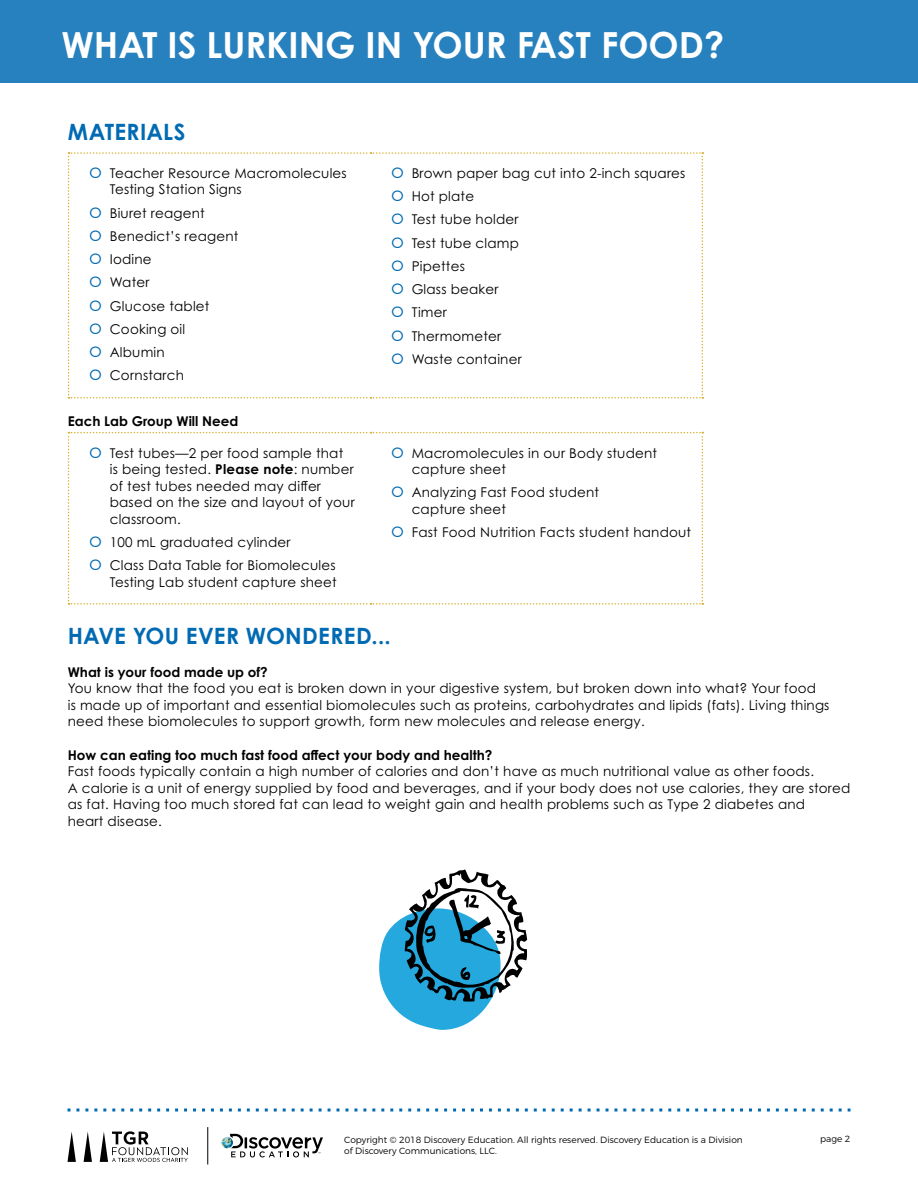
<style>
.page{position:relative;width:918px;height:1188px;background:#fff}
.page>*{position:absolute;margin:0;border:0;box-sizing:border-box;transform-origin:0 0}
.t1{font:700 36px "Century Gothic Pro";color:#fff}
.t2{font:700 22.5px "Century Gothic Pro";letter-spacing:.01em;color:#006ab3}
.t3{font:13.5px/23.2px "Century Gothic Pro";letter-spacing:.015em;color:#000}
.t4{font:700 13.5px "Century Gothic Pro";color:#000}
.t5{font:300 9px "Montserrat";color:#000}
.s1{font-family:"Montserrat";font-weight:300;font-size:15px;color:#006ab3}
.s2{font-weight:700}
</style>
<div class="page">
<svg style="left:68px;top:1108px;width:782px;height:4px"></svg>
<div style="left:0;top:0;width:918px;height:83px;background:#2681be"></div>
<svg style="left:84px;top:1132px;width:8px;height:30px"></svg>
<svg style="left:67px;top:1132px;width:9px;height:30px"></svg>
<svg style="left:100px;top:1131px;width:88px;height:31px"></svg>
<svg style="left:222px;top:1134px;width:101px;height:23px"></svg>
<hr style="left:208px;top:1127px;width:1px;height:37px;background:#000">
<svg style="left:68px;top:152px;width:635px;height:246px"></svg>
<svg style="left:68px;top:432px;width:635px;height:173px"></svg>
<svg style="left:379px;top:869px;width:148px;height:161px"></svg>
<h1 class="t1" style="left:62px;top:22px;width:664px">WHAT IS LURKING IN YOUR FAST FOOD?</h1>
<h2 class="t2" style="left:68px;top:117px;width:119px">MATERIALS</h2>
<p class="t3" style="left:110px;top:165px;width:239px;line-height:16.5px;text-indent:-20px"><span class="s1">O</span> Teacher Resource Macromolecules<br>Testing Station Signs</p>
<p class="t3" style="left:90px;top:201px;width:150px"><span class="s1">O</span> Biuret reagent<br><span class="s1">O</span> Benedict’s reagent<br><span class="s1">O</span> Iodine<br><span class="s1">O</span> Water<br><span class="s1">O</span> Glucose tablet<br><span class="s1">O</span> Cooking oil<br><span class="s1">O</span> Albumin<br><span class="s1">O</span> Cornstarch</p>
<p class="t4" style="left:68px;top:413px;width:172px">Each Lab Group Will Need</p>
<p class="t3" style="left:110px;top:444px;width:246px;line-height:16.5px;text-indent:-20px"><span class="s1">O</span> Test tubes—2 per food sample that is being tested. <span class="s2">Please note</span>: number of test tubes needed may differ based on the size and layout of your classroom.</p>
<p class="t3" style="left:90px;top:530px;width:248px"><span class="s1">O</span> 100 mL graduated cylinder<br><span class="s1">O</span> Class Data Table for Biomolecules</p>
<p class="t3" style="left:110px;top:570px;width:229px">Testing Lab student capture sheet</p>
<p class="t3" style="left:391px;top:161px;width:296px"><span class="s1">O</span> Brown paper bag cut into 2-inch squares<br><span class="s1">O</span> Hot plate<br><span class="s1">O</span> Test tube holder<br><span class="s1">O</span> Test tube clamp<br><span class="s1">O</span> Pipettes<br><span class="s1">O</span> Glass beaker<br><span class="s1">O</span> Timer<br><span class="s1">O</span> Thermometer<br><span class="s1">O</span> Waste container</p>
<p class="t3" style="left:412px;top:444px;width:247px;line-height:16.5px;text-indent:-20px"><span class="s1">O</span> Macromolecules in our Body student capture sheet</p>
<p class="t3" style="left:412px;top:484px;width:189px;line-height:16.5px;text-indent:-20px"><span class="s1">O</span> Analyzing Fast Food student capture sheet</p>
<p class="t3" style="left:391px;top:520px;width:301px"><span class="s1">O</span> Fast Food Nutrition Facts student handout</p>
<h2 class="t2" style="left:68px;top:621px;width:324px">HAVE YOU EVER WONDERED...</h2>
<p class="t4" style="left:68px;top:664px;width:202px">What is your food made up of?</p>
<p class="t3" style="left:68px;top:680px;width:763px;line-height:16.5px">You know that the food you eat is broken down in your digestive system, but broken down into what? Your food<br>is made up of important and essential biomolecules such as proteins, carbohydrates and lipids (fats). Living things need these biomolecules to support growth, form new molecules and release energy.</p>
<p class="t4" style="left:68px;top:747px;width:426px">How can eating too much fast food affect your body and health?</p>
<p class="t3" style="left:68px;top:763px;width:784px;line-height:16.5px">Fast foods typically contain a high number of calories and don’t have as much nutritional value as other foods.<br>A calorie is a unit of energy supplied by food and beverages, and if your body does not use calories, they are stored as fat. Having too much stored fat can lead to weight gain and health problems such as Type 2 diabetes and<br>heart disease.</p>
<p class="t5" style="left:344px;top:1134px;width:400px">Copyright © 2018 Discovery Education. All rights reserved. Discovery Education is a Division</p>
<p class="t5" style="left:820px;top:1133px;width:32px">page 2</p>
<p class="t5" style="left:344px;top:1145px;width:154px">of Discovery Communications, LLC.</p>
</div>
